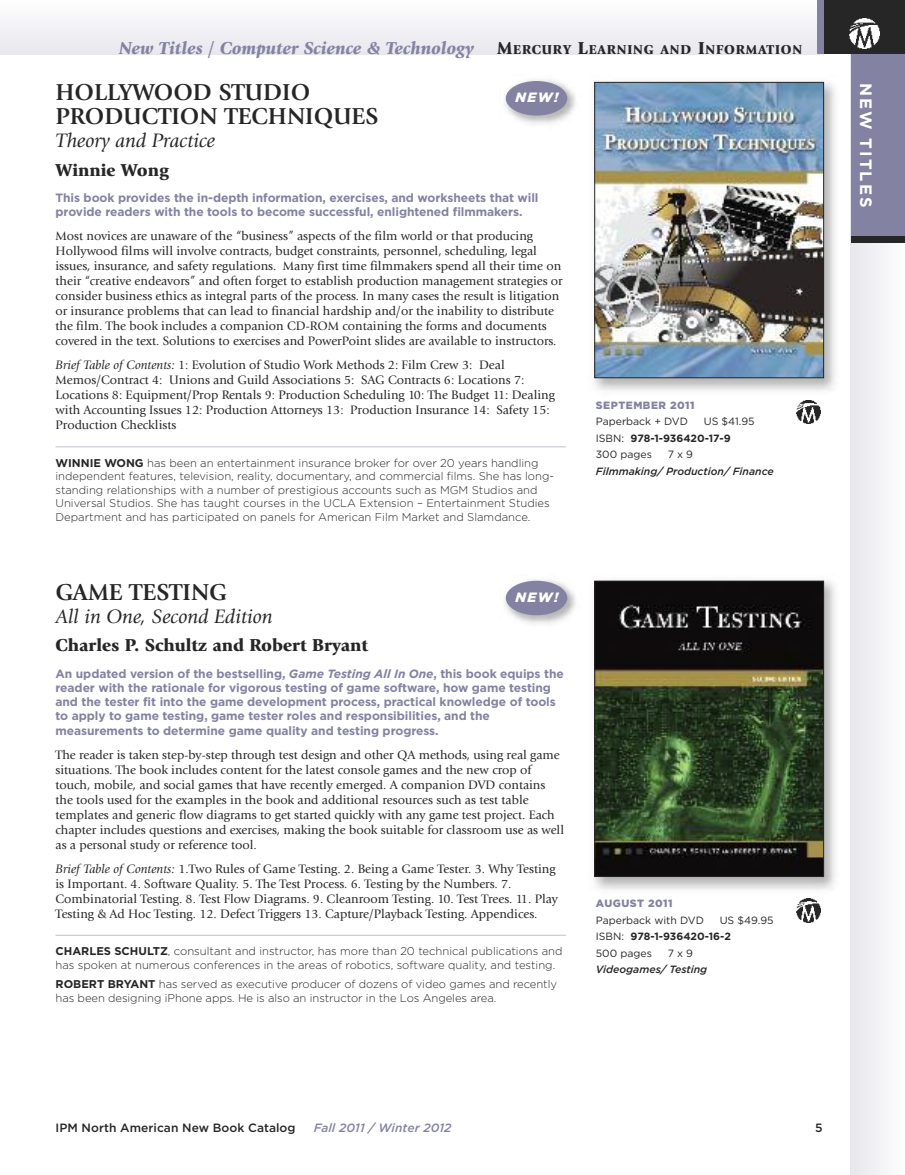
<style>
.page{position:relative;width:905px;height:1175px;background:#fff}
.page>*{position:absolute;margin:0;border:0;box-sizing:border-box;transform-origin:0 0}
.t1{font:700 24px/24px "Giovanni";color:#272627}
.t2{font:italic 20.25px "Giovanni";color:#272627}
.t3{font:900 18px "Giovanni";color:#272627}
.t4{font:italic 900 18px "Giovanni";color:#8382a2}
.t5{font:700 16.5px "Gotham";letter-spacing:.125em;color:#fff}
.t6{font:900 13.5px "Giovanni";letter-spacing:.06em;color:#272627}
.t7{font:italic 900 13.5px "Gotham";letter-spacing:.1em;color:#fff}
.t8{font:12.75px/15px "Giovanni";color:#272627}
.t9{font:700 12px/14.2px "Gotham";letter-spacing:-.005em;color:#8382a2}
.t10{font:500 12px "Gotham";letter-spacing:.005em;color:#272627}
.t11{font:italic 500 12px "Gotham";letter-spacing:.005em;color:#8382a2}
.t12{font:300 11.25px/13.5px "Gotham";color:#272627}
.t13{font:10.5px/16.5px "Gotham";color:#272627}
.t14{font:italic 500 10.5px "Gotham";color:#272627}
.t15{font:900 10.5px "Gotham";letter-spacing:.05em;color:#8382a2}
.s1{font-size:18px}
.s2{font-style:italic}
.s3{font-weight:700}
</style>
<div class="page">
<div style="left:0;top:0;width:824px;height:54px;background:#f3f2f6"></div>
<div style="left:817px;top:0;width:87px;height:54px;background:#8382a2"></div>
<div style="left:850px;top:0;width:54px;height:1174px;background:#f1f1f5"></div>
<div style="left:850px;top:0;width:54px;height:242px;background:#8382a2"></div>
<div style="left:850px;top:236px;width:54px;height:6px;background:#272627"></div>
<hr style="left:56px;top:446px;width:509px;height:1px;background:#c1c1d0">
<img style="left:594px;top:81px;width:241px;height:310px">
<img style="left:596px;top:84px;width:226px;height:292px">
<div style="left:594px;top:82px;width:230px;height:296px;border:1px solid #272627"></div>
<img style="left:796px;top:400px;width:24px;height:24px">
<div style="left:824px;top:0;width:80px;height:54px;background:#272627"></div>
<img style="left:849px;top:19px;width:30px;height:30px">
<img style="left:505px;top:80px;width:71px;height:44px">
<div style="left:506px;top:81px;width:61px;height:35px;background:#8382a2;border-radius:50%"></div>
<img style="left:594px;top:580px;width:241px;height:310px">
<img style="left:596px;top:582px;width:226px;height:293px">
<div style="left:594px;top:580px;width:230px;height:297px;border:1px solid #272627"></div>
<img style="left:796px;top:898px;width:24px;height:24px">
<hr style="left:56px;top:935px;width:509px;height:1px;background:#c1c1d0">
<img style="left:505px;top:580px;width:71px;height:44px">
<div style="left:506px;top:580px;width:61px;height:35px;background:#8382a2;border-radius:50%"></div>
<h3 class="t4" style="left:119px;top:41px;width:356px">New Titles / Computer Science &amp; Technology</h3>
<p class="t6" style="left:497px;top:44px;width:306px"><span class="s1">M</span>ERCURY <span class="s1">L</span>EARNING AND <span class="s1">I</span>NFORMATION</p>
<h1 class="t1" style="left:56px;top:82px;width:324px">HOLLYWOOD STUDIO<br>PRODUCTION TECHNIQUES</h1>
<h2 class="t2" style="left:56px;top:132px;width:161px">Theory and Practice</h2>
<h3 class="t3" style="left:56px;top:163px;width:115px">Winnie Wong</h3>
<p class="t9" style="left:56px;top:191px;width:484px">This book provides the in-depth information, exercises, and worksheets that will provide readers with the tools to become successful, enlightened filmmakers.</p>
<p class="t8" style="left:56px;top:229px;width:508px">Most novices are unaware of the “business” aspects of the film world or that producing Hollywood films will involve contracts, budget constraints, personnel, scheduling, legal issues, insurance, and safety regulations. Many first time filmmakers spend all their time on their “creative endeavors” and often forget to establish production management strategies or consider business ethics as integral parts of the process. In many cases the result is litigation or insurance problems that can lead to financial hardship and/or the inability to distribute the film. The book includes a companion CD-ROM containing the forms and documents covered in the text. Solutions to exercises and PowerPoint slides are available to instructors.</p>
<p class="t8" style="left:56px;top:358px;width:501px"><span class="s2">Brief Table of Contents:</span> 1: Evolution of Studio Work Methods 2: Film Crew 3: Deal Memos/Contract 4: Unions and Guild Associations 5: SAG Contracts 6: Locations 7:<br>Locations 8: Equipment/Prop Rentals 9: Production Scheduling 10: The Budget 11: Dealing with Accounting Issues 12: Production Attorneys 13: Production Insurance 14: Safety 15:<br>Production Checklists</p>
<p class="t12" style="left:55px;top:457px;width:500px"><span class="s3">WINNIE WONG</span> has been an entertainment insurance broker for over 20 years handling independent features, television, reality, documentary, and commercial films. She has long&shy;standing relationships with a number of prestigious accounts such as MGM Studios and Universal Studios. She has taught courses in the UCLA Extension – Entertainment Studies Department and has participated on panels for American Film Market and Slamdance.</p>
<p class="t7" style="left:515px;top:93px;width:44px">NEW!</p>
<h1 class="t1" style="left:56px;top:581px;width:173px">GAME TESTING</h1>
<h2 class="t2" style="left:56px;top:608px;width:218px">All in One, Second Edition</h2>
<h3 class="t3" style="left:56px;top:638px;width:314px">Charles P. Schultz and Robert Bryant</h3>
<p class="t9" style="left:56px;top:667px;width:510px">An updated version of the bestselling, <span class="s2">Game Testing All In One</span>, this book equips the reader with the rationale for vigorous testing of game software, how game testing and the tester fit into the game development process, practical knowledge of tools to apply to game testing, game tester roles and responsibilities, and the measurements to determine game quality and testing progress.</p>
<p class="t8" style="left:55px;top:748px;width:510px">The reader is taken step-by-step through test design and other QA methods, using real game situations. The book includes content for the latest console games and the new crop of touch, mobile, and social games that have recently emerged. A companion DVD contains the tools used for the examples in the book and additional resources such as test table templates and generic flow diagrams to get started quickly with any game test project. Each chapter includes questions and exercises, making the book suitable for classroom use as well as a personal study or reference tool.</p>
<p class="t8" style="left:56px;top:862px;width:504px"><span class="s2">Brief Table of Contents:</span> 1.Two Rules of Game Testing. 2. Being a Game Tester. 3. Why Testing is Important. 4. Software Quality. 5. The Test Process. 6. Testing by the Numbers. 7.<br>Combinatorial Testing. 8. Test Flow Diagrams. 9. Cleanroom Testing. 10. Test Trees. 11. Play Testing &amp; Ad Hoc Testing. 12. Defect Triggers 13. Capture/Playback Testing. Appendices.</p>
<p class="t12" style="left:56px;top:945px;width:508px"><span class="s3">CHARLES SCHULTZ</span>, consultant and instructor, has more than 20 technical publications and has spoken at numerous conferences in the areas of robotics, software quality, and testing.</p>
<p class="t12" style="left:56px;top:978px;width:503px"><span class="s3">ROBERT BRYANT</span> has served as executive producer of dozens of video games and recently has been designing iPhone apps. He is also an instructor in the Los Angeles area.</p>
<p class="t7" style="left:515px;top:592px;width:44px">NEW!</p>
<p class="t15" style="left:596px;top:401px;width:100px">SEPTEMBER 2011</p>
<p class="t13" style="left:596px;top:414px;width:94px">Paperback + DVD</p>
<p class="t13" style="left:596px;top:414px;width:160px;text-indent:108px">US $41.95<br>ISBN: <span class="s3">978-1-936420-17-9<br></span>300 pages</p>
<p class="t13" style="left:667px;top:447px;width:27px">7x9</p>
<p class="t14" style="left:596px;top:467px;width:179px">Filmmaking/ Production/ Finance</p>
<p class="t15" style="left:596px;top:900px;width:78px">AUGUST 2011</p>
<p class="t13" style="left:596px;top:912px;width:109px">Paperback with DVD</p>
<p class="t13" style="left:596px;top:912px;width:179px;text-indent:124px">US $49.95<br>ISBN: <span class="s3">978-1-936420-16-2<br></span>500 pages</p>
<p class="t13" style="left:667px;top:945px;width:27px">7x9</p>
<p class="t14" style="left:596px;top:966px;width:113px">Videogames/ Testing</p>
<p class="t5" style="left:871px;top:82px;width:126px;rotate:90deg">NEW TITLES</p>
<p class="t10" style="left:56px;top:1123px;width:241px">IPM North American New Book Catalog</p>
<p class="t11" style="left:314px;top:1123px;width:139px">Fall 2011 / Winter 2012</p>
<p class="t10" style="left:815px;top:1123px;width:9px">5</p>
</div>
